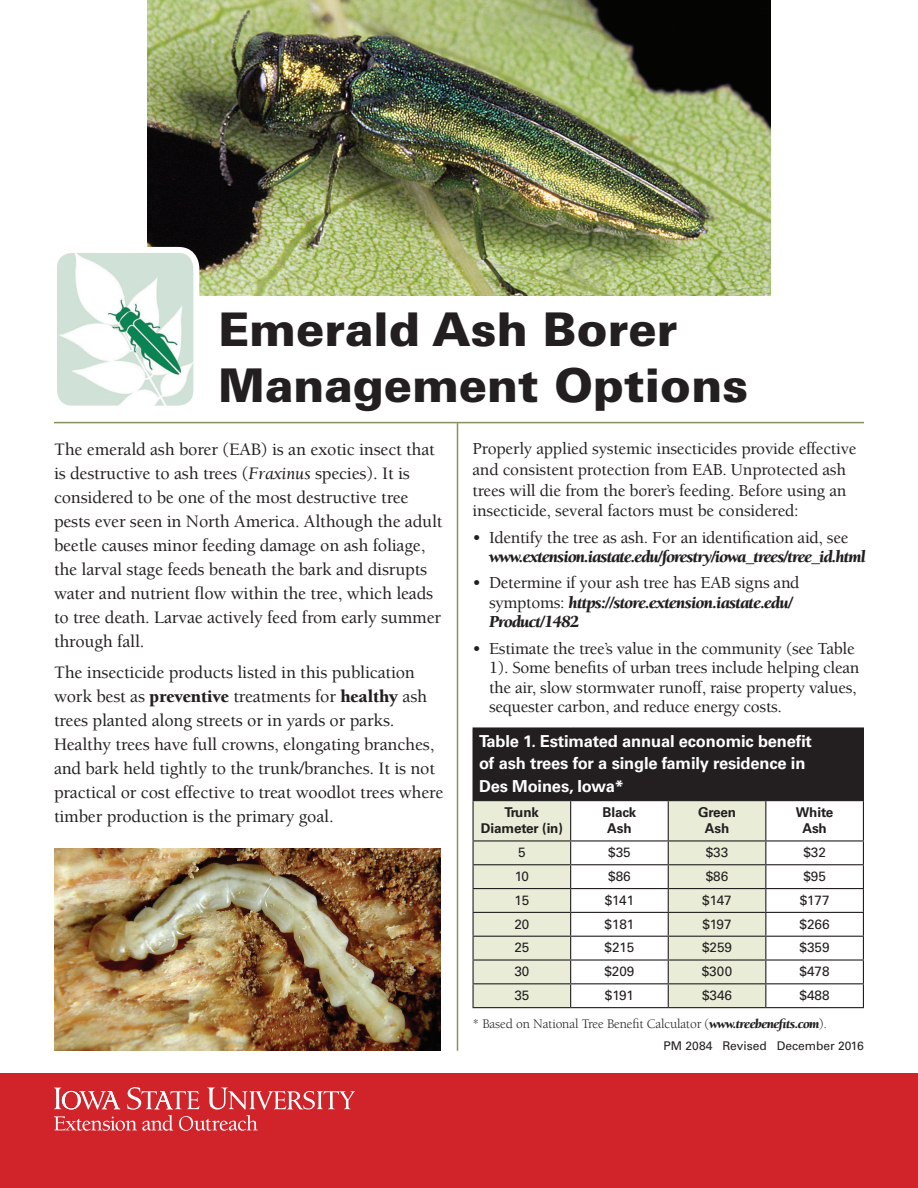
<style>
.page{position:relative;width:918px;height:1188px;background:#fff}
.page>*{position:absolute;margin:0;border:0;box-sizing:border-box;transform-origin:0 0}
.t1{font:900 46.5px/55.8px "Univers LT Std";color:#231f20}
.Intro{font:500 18px/24px "Berkeley Std";letter-spacing:-.01em;color:#231f20}
.body_text{font:500 17.25px/20.7px "Berkeley Std";letter-spacing:-.015em;color:#231f20}
.t2{font:italic 900 17.25px/19.5px "Berkeley Std";letter-spacing:-.05em;color:#231f20}
.Table_header{font:700 16.5px/22.5px "Univers LT Std";letter-spacing:-.01em;color:#fff}
.t3{font:13.5px "Univers LT Std";color:#231f20}
.Table_footnote{font:13.5px "Berkeley Std";letter-spacing:-.01em;color:#231f20}
.Table_column_header{font:700 13.5px "Univers LT Std";letter-spacing:-.01em;color:#231f20}
.t4{font:12px "Univers LT Std";color:#231f20}
.s1{font-weight:400;font-style:italic}
.s2{font-weight:900}
.s3{font-weight:500;font-style:normal}
.s4{font-weight:900;font-style:italic}
</style>
<div class="page">
<div style="left:0;top:1073px;width:918px;height:115px;background:#d1232a"></div>
<svg style="left:54px;top:1087px;width:301px;height:44px"></svg>
<img style="left:147px;top:0;width:624px;height:296px">
<div style="left:473px;top:728px;width:390px;height:73px;background:#231f20"></div>
<div style="left:474px;top:801px;width:96px;height:206px;background:#e9edd8"></div>
<svg style="left:571px;top:801px;width:292px;height:206px"></svg>
<hr style="left:472px;top:727px;width:99px;height:2px;background:#231f20">
<hr style="left:472px;top:729px;width:2px;height:71px;background:#231f20">
<hr style="left:571px;top:727px;width:97px;height:2px;background:#231f20">
<hr style="left:668px;top:727px;width:98px;height:2px;background:#231f20">
<hr style="left:766px;top:727px;width:98px;height:2px;background:#231f20">
<hr style="left:863px;top:729px;width:1px;height:71px;background:#231f20">
<hr style="left:472px;top:800px;width:99px;height:1px;background:#231f20">
<hr style="left:472px;top:801px;width:2px;height:39px;background:#231f20">
<hr style="left:570px;top:801px;width:1px;height:39px;background:#231f20">
<hr style="left:668px;top:801px;width:1px;height:39px;background:#231f20">
<hr style="left:766px;top:800px;width:98px;height:1px;background:#231f20">
<hr style="left:765px;top:801px;width:1px;height:39px;background:#231f20">
<hr style="left:863px;top:801px;width:1px;height:39px;background:#231f20">
<hr style="left:472px;top:840px;width:99px;height:2px;background:#231f20">
<hr style="left:472px;top:842px;width:2px;height:22px;background:#231f20">
<hr style="left:571px;top:840px;width:97px;height:2px;background:#231f20">
<hr style="left:668px;top:840px;width:98px;height:2px;background:#231f20">
<hr style="left:766px;top:840px;width:98px;height:2px;background:#231f20">
<hr style="left:472px;top:864px;width:99px;height:1px;background:#231f20">
<hr style="left:472px;top:865px;width:2px;height:23px;background:#231f20">
<hr style="left:571px;top:864px;width:97px;height:1px;background:#231f20">
<hr style="left:668px;top:864px;width:98px;height:1px;background:#231f20">
<hr style="left:766px;top:864px;width:98px;height:1px;background:#231f20">
<hr style="left:472px;top:888px;width:99px;height:1px;background:#231f20">
<hr style="left:472px;top:889px;width:2px;height:23px;background:#231f20">
<hr style="left:571px;top:888px;width:97px;height:1px;background:#231f20">
<hr style="left:668px;top:888px;width:98px;height:1px;background:#231f20">
<hr style="left:766px;top:888px;width:98px;height:1px;background:#231f20">
<hr style="left:472px;top:912px;width:99px;height:1px;background:#231f20">
<hr style="left:472px;top:913px;width:2px;height:23px;background:#231f20">
<hr style="left:571px;top:912px;width:97px;height:1px;background:#231f20">
<hr style="left:668px;top:912px;width:98px;height:1px;background:#231f20">
<hr style="left:766px;top:912px;width:98px;height:1px;background:#231f20">
<hr style="left:472px;top:936px;width:99px;height:1px;background:#231f20">
<hr style="left:472px;top:937px;width:2px;height:22px;background:#231f20">
<hr style="left:571px;top:936px;width:97px;height:1px;background:#231f20">
<hr style="left:668px;top:936px;width:98px;height:1px;background:#231f20">
<hr style="left:766px;top:936px;width:98px;height:1px;background:#231f20">
<hr style="left:472px;top:959px;width:99px;height:2px;background:#231f20">
<hr style="left:472px;top:961px;width:2px;height:22px;background:#231f20">
<hr style="left:571px;top:959px;width:97px;height:2px;background:#231f20">
<hr style="left:668px;top:959px;width:98px;height:2px;background:#231f20">
<hr style="left:766px;top:959px;width:98px;height:2px;background:#231f20">
<hr style="left:472px;top:983px;width:99px;height:1px;background:#231f20">
<hr style="left:472px;top:984px;width:2px;height:23px;background:#231f20">
<hr style="left:571px;top:983px;width:97px;height:1px;background:#231f20">
<svg style="left:570px;top:842px;width:1px;height:165px"></svg>
<hr style="left:668px;top:983px;width:98px;height:1px;background:#231f20">
<svg style="left:668px;top:842px;width:1px;height:165px"></svg>
<hr style="left:766px;top:983px;width:98px;height:1px;background:#231f20">
<svg style="left:765px;top:842px;width:1px;height:165px"></svg>
<svg style="left:863px;top:842px;width:1px;height:165px"></svg>
<hr style="left:472px;top:1007px;width:99px;height:1px;background:#231f20">
<hr style="left:571px;top:1007px;width:97px;height:1px;background:#231f20">
<hr style="left:668px;top:1007px;width:98px;height:1px;background:#231f20">
<hr style="left:766px;top:1007px;width:98px;height:1px;background:#231f20">
<img style="left:58px;top:250px;width:138px;height:155px">
<div style="left:51px;top:247px;width:148px;height:165px;border:6px solid #fff;border-radius:18px"></div>
<hr style="left:457px;top:423px;width:1px;height:628px;background:#85915c">
<hr style="left:54px;top:422px;width:810px;height:1px;background:#85915c">
<img style="left:54px;top:849px;width:386px;height:202px">
<p class="t1" style="left:219px;top:301px;width:531px">Emerald Ash Borer<br>Management Options</p>
<p class="Intro" style="left:54px;top:437px;width:390px">The emerald ash borer (EAB) is an exotic insect that is destructive to ash trees (<span class="s1">Fraxinus</span> species). It is considered to be one of the most destructive tree pests ever seen in North America. Although the adult beetle causes minor feeding damage on ash foliage, the larval stage feeds beneath the bark and disrupts water and nutrient flow within the tree, which leads to tree death. Larvae actively feed from early summer through fall.</p>
<p class="Intro" style="left:54px;top:660px;width:391px">The insecticide products listed in this publication work best as <span class="s2">preventive</span> treatments for <span class="s2">healthy</span> ash trees planted along streets or in yards or parks.<br>Healthy trees have full crowns, elongating branches, and bark held tightly to the trunk/branches. It is not practical or cost effective to treat woodlot trees where timber production is the primary goal.</p>
<p class="body_text" style="left:472px;top:439px;width:386px">Properly applied systemic insecticides provide effective and consistent protection from EAB. Unprotected ash trees will die from the borer’s feeding. Before using an insecticide, several factors must be considered:</p>
<p class="t2" style="left:489px;top:528px;width:378px;text-indent:-16px"><span class="s3">• Identify the tree as ash. For an identification aid, see </span>www.extension.iastate.edu/forestry/iowa_trees/tree_id.html</p>
<p class="t2" style="left:489px;top:574px;width:312px;text-indent:-16px"><span class="s3">• Determine if your ash tree has EAB signs and symptoms:</span> https://store.extension.iastate.edu/<br>Product/1482</p>
<p class="body_text" style="left:489px;top:639px;width:372px;line-height:19.5px;text-indent:-16px">• Estimate the tree’s value in the community (see Table 1). Some benefits of urban trees include helping clean the air, slow stormwater runoff, raise property values, sequester carbon, and reduce energy costs.</p>
<p class="Table_header" style="left:479px;top:730px;width:334px">Table 1. Estimated annual economic benefit of ash trees for a single family residence in<br>Des Moines, Iowa*</p>
<p class="Table_column_header" style="left:505px;top:804px;width:36px">Trunk</p>
<p class="Table_column_header" style="left:481px;top:821px;width:84px">Diameter (in)</p>
<p class="Table_column_header" style="left:698px;top:804px;width:40px">Green</p>
<p class="Table_column_header" style="left:705px;top:821px;width:26px">Ash</p>
<p class="Table_column_header" style="left:603px;top:804px;width:35px">Black</p>
<p class="Table_column_header" style="left:607px;top:821px;width:26px">Ash</p>
<p class="Table_column_header" style="left:796px;top:804px;width:39px">White</p>
<p class="Table_column_header" style="left:802px;top:821px;width:26px">Ash</p>
<p class="t3" style="left:518px;top:844px;width:9px">5</p>
<p class="t3" style="left:608px;top:844px;width:24px">$35</p>
<p class="t3" style="left:706px;top:844px;width:24px">$33</p>
<p class="t3" style="left:803px;top:844px;width:24px">$32</p>
<p class="t3" style="left:515px;top:868px;width:16px">10</p>
<p class="t3" style="left:608px;top:868px;width:24px">$86</p>
<p class="t3" style="left:706px;top:868px;width:24px">$86</p>
<p class="t3" style="left:803px;top:868px;width:24px">$95</p>
<p class="t3" style="left:514px;top:892px;width:16px">15</p>
<p class="t3" style="left:605px;top:892px;width:31px">$141</p>
<p class="t3" style="left:702px;top:892px;width:31px">$147</p>
<p class="t3" style="left:800px;top:892px;width:31px">$177</p>
<p class="t3" style="left:514px;top:916px;width:17px">20</p>
<p class="t3" style="left:605px;top:916px;width:31px">$181</p>
<p class="t3" style="left:702px;top:916px;width:31px">$197</p>
<p class="t3" style="left:800px;top:916px;width:32px">$266</p>
<p class="t3" style="left:514px;top:940px;width:17px">25</p>
<p class="t3" style="left:605px;top:940px;width:31px">$215</p>
<p class="t3" style="left:702px;top:940px;width:32px">$259</p>
<p class="t3" style="left:800px;top:940px;width:32px">$359</p>
<p class="t3" style="left:514px;top:963px;width:17px">30</p>
<p class="t3" style="left:604px;top:963px;width:32px">$209</p>
<p class="t3" style="left:702px;top:963px;width:32px">$300</p>
<p class="t3" style="left:800px;top:963px;width:32px">$478</p>
<p class="t3" style="left:514px;top:987px;width:17px">35</p>
<p class="t3" style="left:605px;top:987px;width:31px">$191</p>
<p class="t3" style="left:702px;top:987px;width:32px">$346</p>
<p class="t3" style="left:800px;top:987px;width:32px">$488</p>
<p class="Table_footnote" style="left:472px;top:1016px;width:356px">* Based on National Tree Benefit Calculator (<span class="s4">www.treebenefits.com</span>).</p>
<p class="t4" style="left:664px;top:1039px;width:202px">PM 2084 Revised December 2016</p>
</div>
